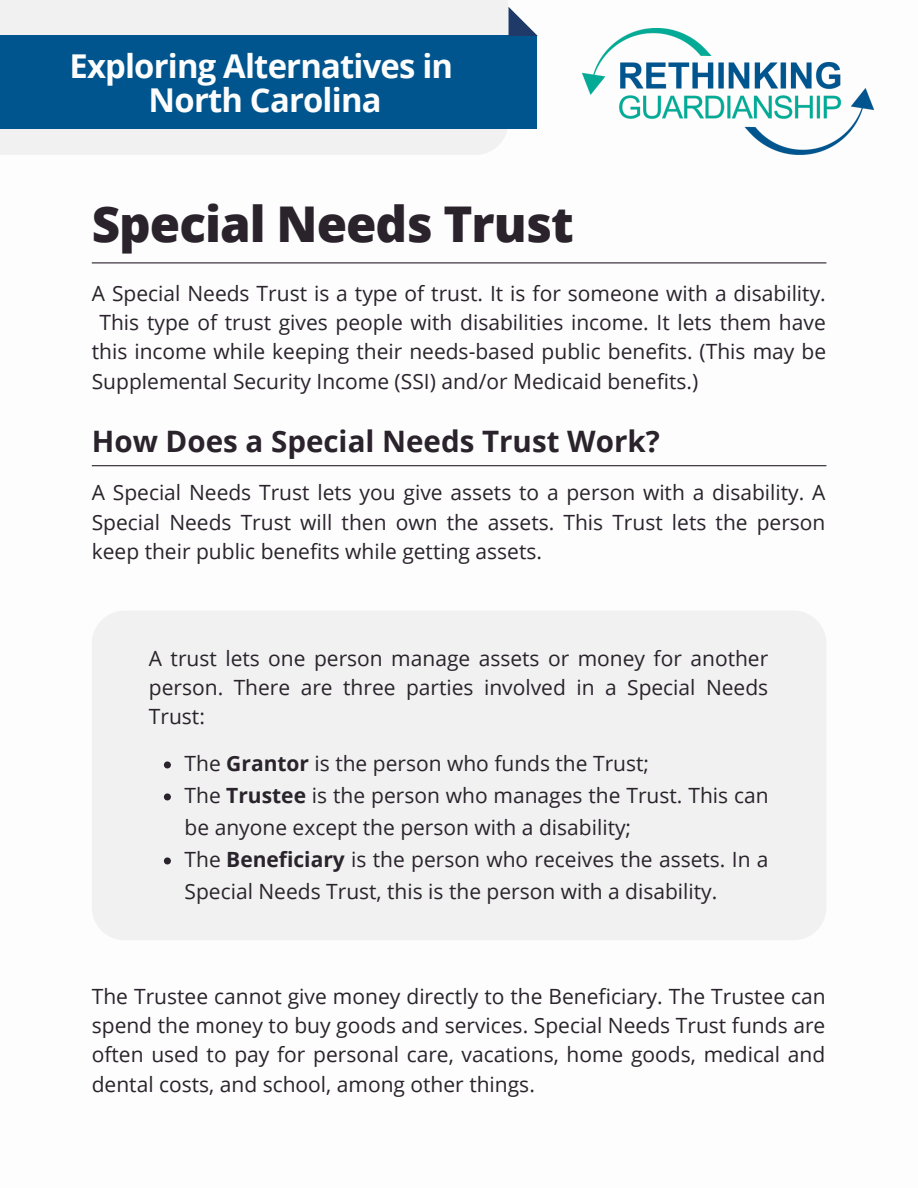
<style>
.page{position:relative;width:918px;height:1188px;background:#fff}
.page>*{position:absolute;margin:0;border:0;box-sizing:border-box;transform-origin:0 0}
.t1{font:800 49.35px "Open Sans";letter-spacing:-.02em;color:#2a232c}
.t2{font:700 32.85px "Open Sans";letter-spacing:-.025em;color:#fdfdfd}
.t3{font:700 29.55px "Open Sans";color:#2a232c}
.t4{font:21px/29.2px "Open Sans";color:#2a232c;text-align:justify}
.s1{font-weight:700}
</style>
<div class="page">
<hr style="left:92px;top:262px;width:734px;height:1px;background:#2a232c">
<img style="left:583px;top:29px;width:290px;height:126px">
<div style="left:0;top:0;width:508px;height:155px;background:#f1f1f1"></div>
<div style="left:0;top:36px;width:537px;height:93px;background:#00558e"></div>
<svg style="left:509px;top:7px;width:29px;height:29px"></svg>
<div style="left:92px;top:611px;width:734px;height:329px;background:#f1f1f1;border-radius:33px"></div>
<hr style="left:92px;top:465px;width:734px;height:1px;background:#2a232c">
<svg style="left:164px;top:761px;width:7px;height:7px"></svg>
<svg style="left:164px;top:793px;width:7px;height:7px"></svg>
<svg style="left:164px;top:857px;width:7px;height:7px"></svg>
<p class="t2" style="left:69px;top:43px;width:385px">Exploring Alternatives in</p>
<p class="t2" style="left:149px;top:77px;width:234px">North Carolina</p>
<p class="t1" style="left:92px;top:189px;width:483px">Special Needs Trust</p>
<p class="t4" style="left:92px;top:278px;width:736px">A Special Needs Trust is a type of trust. It is for someone with a disability.</p>
<p class="t4" style="left:99px;top:307px;width:728px">This type of trust gives people with disabilities income. It lets them have</p>
<p class="t4" style="left:92px;top:337px;width:736px">this income while keeping their needs-based public benefits. (This may be</p>
<p class="t4" style="left:92px;top:366px;width:608px">Supplemental Security Income (SSI) and/or Medicaid benefits.)</p>
<p class="t3" style="left:92px;top:421px;width:570px">How Does a Special Needs Trust Work?</p>
<p class="t4" style="left:92px;top:478px;width:735px">A Special Needs Trust lets you give assets to a person with a disability. A Special Needs Trust will then own the assets. This Trust lets the person keep their public benefits while getting assets.</p>
<p class="t4" style="left:149px;top:644px;width:621px">A trust lets one person manage assets or money for another person. There are three parties involved in a Special Needs Trust:</p>
<p class="t4" style="left:185px;top:749px;width:466px">The <span class="s1">Grantor</span> is the person who funds the Trust;</p>
<p class="t4" style="left:185px;top:779px;width:586px;line-height:32px">The <span class="s1">Trustee</span> is the person who manages the Trust. This can be anyone except the person with a disability;</p>
<p class="t4" style="left:185px;top:843px;width:585px;line-height:32px">The <span class="s1">Beneficiary</span> is the person who receives the assets. In a<br>Special Needs Trust, this is the person with a disability.</p>
<p class="t4" style="left:92px;top:981px;width:736px">The Trustee cannot give money directly to the Beneficiary. The Trustee can spend the money to buy goods and services. Special Needs Trust funds are often used to pay for personal care, vacations, home goods, medical and dental costs, and school, among other things.</p>
</div>
